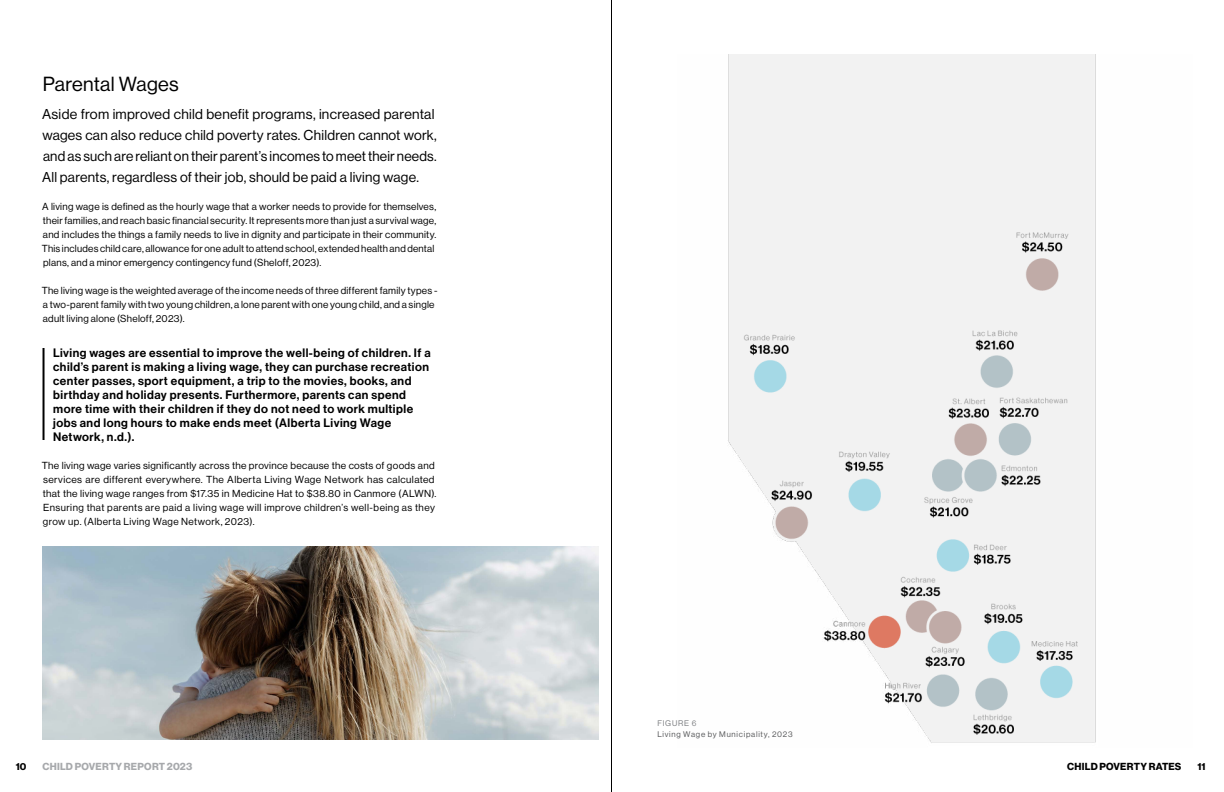
<style>
.page{position:relative;width:1224px;height:792px;background:#fff}
.page>*{position:absolute;margin:0;border:0;box-sizing:border-box;transform-origin:0 0}
.t1{font:20px "N Haas Grotesk DS Pro 55 Rg";letter-spacing:.015em;color:#000}
.t2{font:14px/21px "N Haas Grotesk DS Pro 55 Rg";letter-spacing:.015em;color:#000}
.t3{font:12px/14px "N Haas Grotesk DS Pro 65 Md";letter-spacing:.04em;color:#000}
.t4{font:10px/14px "N Haas Grotesk DS Pro 55 Rg";letter-spacing:.025em;color:#000}
.t5{font:10px "N Haas Grotesk DS Pro 75 Bd";letter-spacing:.02em;color:#a7a9ac}
.t6{font:10px "N Haas Grotesk DS Pro 75 Bd";letter-spacing:.02em;color:#000}
.t7{font:8px "N Haas Grotesk DS Pro 55 Rg";letter-spacing:.095em;color:#58595b}
.t8{font:8px "N Haas Grotesk DS Pro 55 Rg";letter-spacing:.105em;color:#808285}
</style>
<div class="page">
<img style="left:43px;top:546px;width:555px;height:194px">
<img style="left:728px;top:54px;width:368px;height:689px">
<hr style="left:43px;top:348px;width:2px;height:92px;background:#000">
<hr style="left:611px;top:0;width:1px;height:792px;background:#000">
<h1 class="t1" style="left:43px;top:73px;width:137px">Parental Wages</h1>
<p class="t2" style="left:42px;top:104px;width:396px">Aside from improved child benefit programs, increased parental wages can also reduce child poverty rates. Children cannot work, and as such are reliant on their parent’s incomes to meet their needs.<br>All parents, regardless of their job, should be paid a living wage.</p>
<p class="t4" style="left:42px;top:200px;width:396px">A living wage is defined as the hourly wage that a worker needs to provide for themselves, their families, and reach basic financial security. It represents more than just a survival wage, and includes the things a family needs to live in dignity and participate in their community.<br>This includes child care, allowance for one adult to attend school, extended health and dental plans, and a minor emergency contingency fund (Sheloff, 2023).</p>
<p class="t4" style="left:42px;top:284px;width:397px">The living wage is the weighted average of the income needs of three different family types - a two-parent family with two young children, a lone parent with one young child, and a single adult living alone (Sheloff, 2023).</p>
<p class="t3" style="left:53px;top:346px;width:379px">Living wages are essential to improve the well-being of children. If a child’s parent is making a living wage, they can purchase recreation center passes, sport equipment, a trip to the movies, books, and birthday and holiday presents. Furthermore, parents can spend more time with their children if they do not need to work multiple jobs and long hours to make ends meet (Alberta Living Wage Network, n.d.).</p>
<p class="t4" style="left:42px;top:459px;width:396px">The living wage varies significantly across the province because the costs of goods and services are different everywhere. The Alberta Living Wage Network has calculated that the living wage ranges from $17.35 in Medicine Hat to $38.80 in Canmore (ALWN).<br>Ensuring that parents are paid a living wage will improve children’s well-being as they grow up. (Alberta Living Wage Network, 2023).</p>
<p class="t8" style="left:657px;top:719px;width:41px">FIGURE 6</p>
<p class="t7" style="left:657px;top:729px;width:137px">Living Wage by Municipality, 2023</p>
<p class="t6" style="left:16px;top:761px;width:12px">10</p>
<p class="t5" style="left:43px;top:761px;width:151px">CHILD POVERTY REPORT 2023</p>
<p class="t6" style="left:1197px;top:761px;width:9px">11</p>
<p class="t6" style="left:1067px;top:761px;width:116px">CHILD POVERTY RATES</p>
</div>
